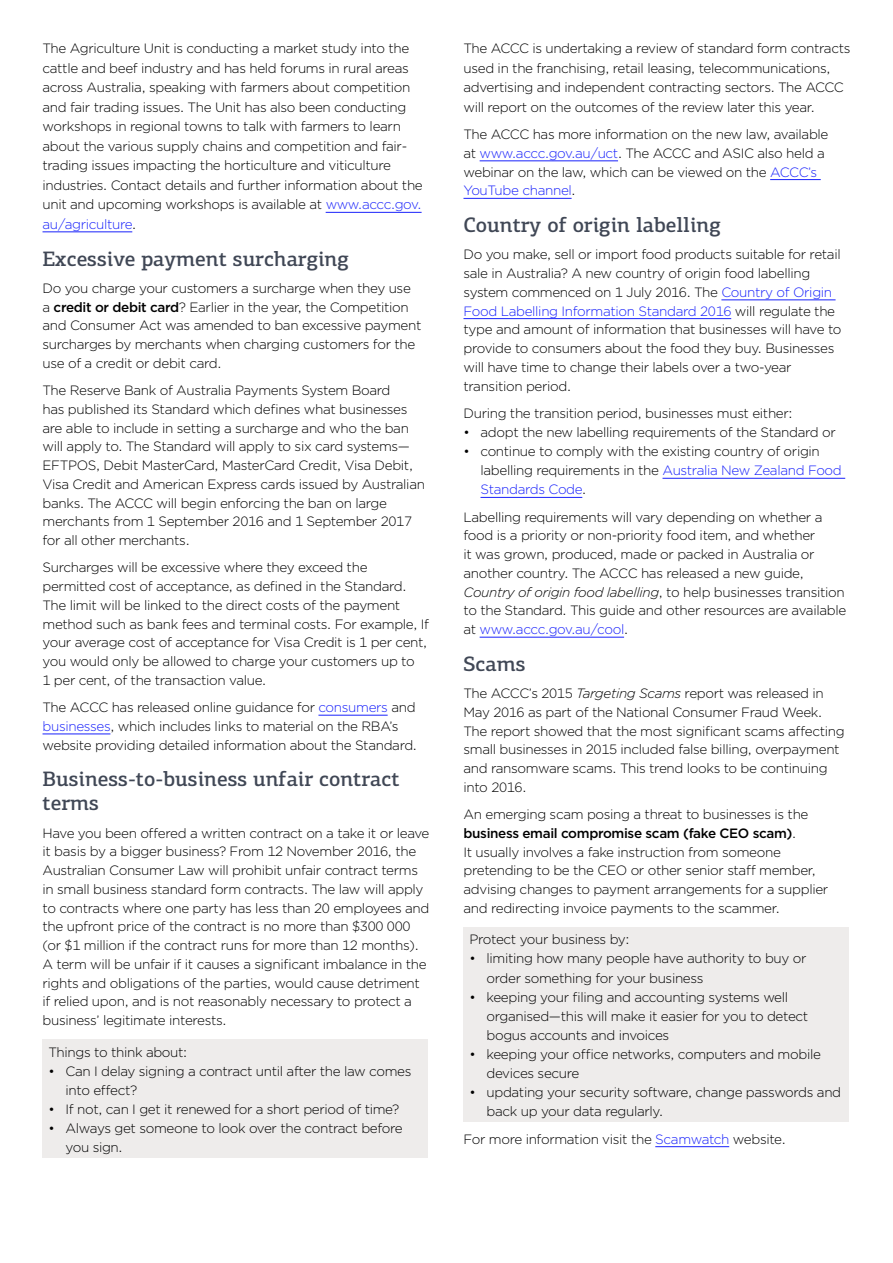
<style>
.page{position:relative;width:893px;height:1263px;background:#fff}
.page>*{position:absolute;margin:0;border:0;box-sizing:border-box;transform-origin:0 0}
._02_heading_1{font:500 21px/24px "PF Centro Slab Pro";color:#404755}
._01_body_text{font:300 13.5px/18.8px "Gotham";letter-spacing:-.025em;color:#000}
._01_body_text_KEEP{font:300 13.5px/19.5px "Gotham";letter-spacing:-.025em;color:#000}
.s1{color:#1922fb}
.s2{font-weight:500}
.s3{font-style:italic}
</style>
<div class="page">
<hr style="left:326px;top:212px;width:96px;height:1px;background:#1922fb">
<hr style="left:43px;top:232px;width:89px;height:1px;background:#1922fb">
<hr style="left:318px;top:715px;width:70px;height:1px;background:#1922fb">
<hr style="left:43px;top:734px;width:67px;height:1px;background:#1922fb">
<div style="left:43px;top:1040px;width:385px;height:118px;background:#eeeceb"></div>
<hr style="left:480px;top:161px;width:138px;height:1px;background:#1922fb">
<hr style="left:770px;top:179px;width:51px;height:1px;background:#1922fb">
<hr style="left:463px;top:198px;width:109px;height:1px;background:#1922fb">
<hr style="left:721px;top:300px;width:115px;height:1px;background:#1922fb">
<hr style="left:463px;top:318px;width:268px;height:1px;background:#1922fb">
<hr style="left:662px;top:478px;width:183px;height:1px;background:#1922fb">
<hr style="left:480px;top:497px;width:102px;height:1px;background:#1922fb">
<hr style="left:480px;top:637px;width:144px;height:1px;background:#1922fb">
<hr style="left:655px;top:1146px;width:74px;height:1px;background:#1922fb">
<div style="left:463px;top:927px;width:386px;height:195px;background:#eeeceb"></div>
<p class="_01_body_text_KEEP" style="left:43px;top:38px;width:382px">The Agriculture Unit is conducting a market study into the cattle and beef industry and has held forums in rural areas across Australia, speaking with farmers about competition and fair trading issues. The Unit has also been conducting workshops in regional towns to talk with farmers to learn about the various supply chains and competition and fair&shy;trading issues impacting the horticulture and viticulture industries. Contact details and further information about the unit and upcoming workshops is available at <span class="s1">www.accc.gov. au/agriculture</span>.</p>
<p class="_02_heading_1" style="left:43px;top:246px;width:308px">Excessive payment surcharging</p>
<p class="_01_body_text" style="left:43px;top:278px;width:380px">Do you charge your customers a surcharge when they use a <span class="s2">credit or debit card</span>? Earlier in the year, the Competition and Consumer Act was amended to ban excessive payment surcharges by merchants when charging customers for the use of a credit or debit card.</p>
<p class="_01_body_text" style="left:43px;top:381px;width:384px">The Reserve Bank of Australia Payments System Board<br>has published its Standard which defines what businesses are able to include in setting a surcharge and who the ban will apply to. The Standard will apply to six card systems— EFTPOS, Debit MasterCard, MasterCard Credit, Visa Debit, Visa Credit and American Express cards issued by Australian banks. The ACCC will begin enforcing the ban on large merchants from 1 September 2016 and 1 September 2017 for all other merchants.</p>
<p class="_01_body_text" style="left:43px;top:558px;width:388px">Surcharges will be excessive where they exceed the permitted cost of acceptance, as defined in the Standard.<br>The limit will be linked to the direct costs of the payment method such as bank fees and terminal costs. For example, If your average cost of acceptance for Visa Credit is 1 per cent, you would only be allowed to charge your customers up to<br>1 per cent, of the transaction value.</p>
<p class="_01_body_text" style="left:43px;top:698px;width:376px">The ACCC has released online guidance for <span class="s1">consumers</span> and <span class="s1">businesses</span>, which includes links to material on the RBA’s website providing detailed information about the Standard.</p>
<p class="_02_heading_1" style="left:43px;top:767px;width:359px">Business-to-business unfair contract terms</p>
<p class="_01_body_text" style="left:43px;top:823px;width:388px">Have you been offered a written contract on a take it or leave it basis by a bigger business? From 12 November 2016, the Australian Consumer Law will prohibit unfair contract terms in small business standard form contracts. The law will apply to contracts where one party has less than 20 employees and the upfront price of the contract is no more than $300 000 (or $1 million if the contract runs for more than 12 months).<br>A term will be unfair if it causes a significant imbalance in the rights and obligations of the parties, would cause detriment if relied upon, and is not reasonably necessary to protect a business’ legitimate interests.</p>
<p class="_01_body_text" style="left:49px;top:1042px;width:140px">Things to think about:</p>
<p class="_01_body_text" style="left:66px;top:1061px;width:347px;line-height:19.2px;text-indent:-17px">• Can I delay signing a contract until after the law comes into effect?</p>
<p class="_01_body_text" style="left:49px;top:1099px;width:352px">• If not, can I get it renewed for a short period of time?</p>
<p class="_01_body_text" style="left:66px;top:1118px;width:339px;line-height:19.2px;text-indent:-17px">• Always get someone to look over the contract before you sign.</p>
<p class="_01_body_text_KEEP" style="left:463px;top:38px;width:388px">The ACCC is undertaking a review of standard form contracts used in the franchising, retail leasing, telecommunications, advertising and independent contracting sectors. The ACCC will report on the outcomes of the review later this year.</p>
<p class="_01_body_text" style="left:463px;top:125px;width:366px">The ACCC has more information on the new law, available at <span class="s1">www.accc.gov.au/uct</span>. The ACCC and ASIC also held a webinar on the law, which can be viewed on the <span class="s1">ACCC’s YouTube channel</span>.</p>
<p class="_02_heading_1" style="left:463px;top:213px;width:259px">Country of origin labelling</p>
<p class="_01_body_text" style="left:463px;top:245px;width:379px">Do you make, sell or import food products suitable for retail sale in Australia? A new country of origin food labelling system commenced on 1 July 2016. The <span class="s1">Country of Origin Food Labelling Information Standard 2016</span> will regulate the type and amount of information that businesses will have to provide to consumers about the food they buy. Businesses will have time to change their labels over a two-year transition period.</p>
<p class="_01_body_text" style="left:463px;top:403px;width:331px">During the transition period, businesses must either:</p>
<p class="_01_body_text" style="left:463px;top:422px;width:374px">• adopt the new labelling requirements of the Standard or</p>
<p class="_01_body_text" style="left:480px;top:441px;width:363px;line-height:19.2px;text-indent:-17px">• continue to comply with the existing country of origin labelling requirements in the <span class="s1">Australia New Zealand Food<br>Standards Code</span>.</p>
<p class="_01_body_text" style="left:463px;top:507px;width:384px">Labelling requirements will vary depending on whether a food is a priority or non-priority food item, and whether<br>it was grown, produced, made or packed in Australia or another country. The ACCC has released a new guide, <span class="s3">Country of origin food labelling</span>, to help businesses transition to the Standard. This guide and other resources are available at <span class="s1">www.accc.gov.au/cool</span>.</p>
<p class="_02_heading_1" style="left:463px;top:652px;width:63px">Scams</p>
<p class="_01_body_text" style="left:463px;top:684px;width:383px">The ACCC’s 2015 <span class="s3">Targeting Scams</span> report was released in May 2016 as part of the National Consumer Fraud Week.<br>The report showed that the most significant scams affecting small businesses in 2015 included false billing, overpayment and ransomware scams. This trend looks to be continuing into 2016.</p>
<p class="_01_body_text" style="left:463px;top:805px;width:366px">An emerging scam posing a threat to businesses is the <span class="s2">business email compromise scam (fake CEO scam)</span>.<br>It usually involves a fake instruction from someone pretending to be the CEO or other senior staff member, advising changes to payment arrangements for a supplier and redirecting invoice payments to the scammer.</p>
<p class="_01_body_text" style="left:469px;top:930px;width:162px">Protect your business by:</p>
<p class="_01_body_text" style="left:486px;top:949px;width:321px;line-height:19.2px;text-indent:-17px">• limiting how many people have authority to buy or order something for your business</p>
<p class="_01_body_text" style="left:486px;top:987px;width:323px;line-height:19.2px;text-indent:-17px">• keeping your filing and accounting systems well organised—this will make it easier for you to detect bogus accounts and invoices</p>
<p class="_01_body_text" style="left:486px;top:1044px;width:336px;line-height:19.2px;text-indent:-17px">• keeping your office networks, computers and mobile devices secure</p>
<p class="_01_body_text" style="left:486px;top:1082px;width:356px;line-height:19.2px;text-indent:-17px">• updating your security software, change passwords and back up your data regularly.</p>
<p class="_01_body_text" style="left:463px;top:1129px;width:324px">For more information visit the <span class="s1">Scamwatch</span> website.</p>
</div>
